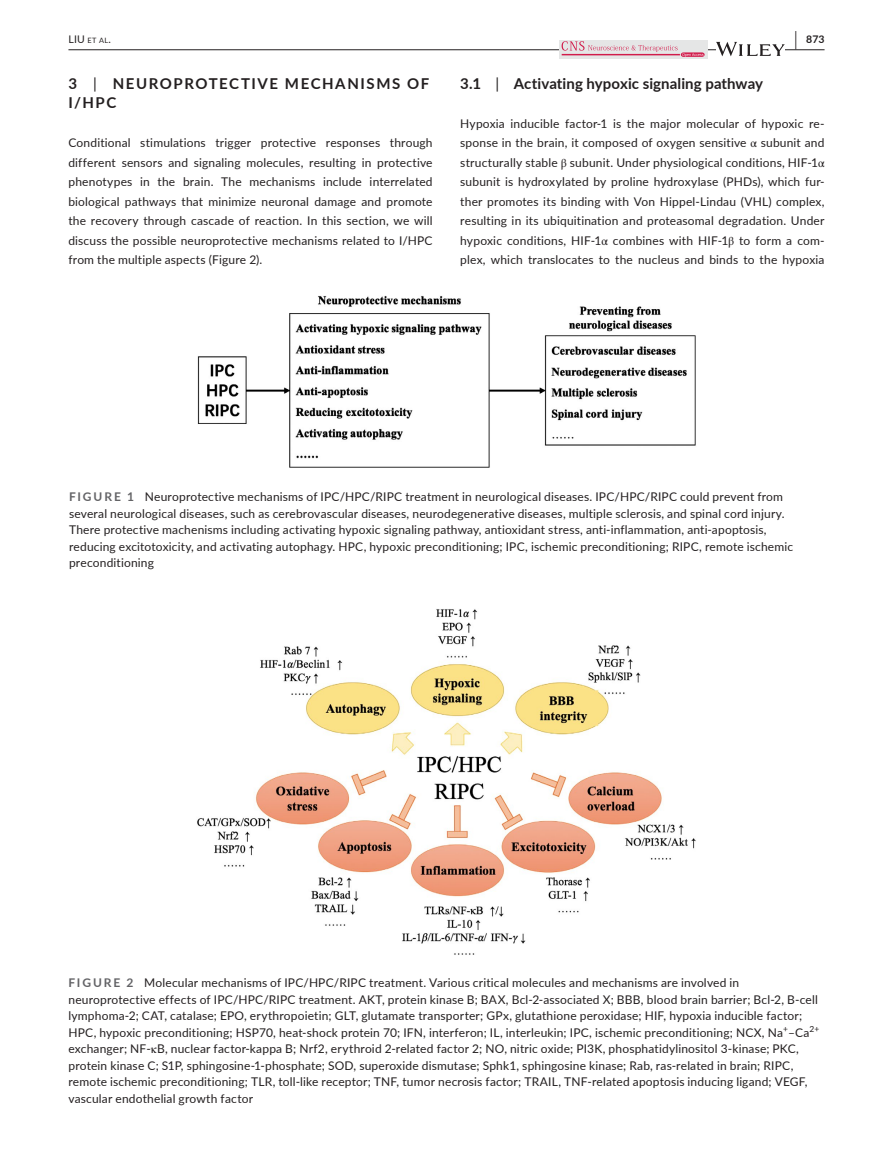
<style>
.page{position:relative;width:893px;height:1174px;background:#fff}
.page>*{position:absolute;margin:0;border:0;box-sizing:border-box;transform-origin:0 0}
.t1{font:700 15px "Lato";letter-spacing:.01em;color:#231f20}
.t2{font:700 15px/19.5px "Lato";letter-spacing:.11em;color:#231f20}
.t3{font:12px/19.5px "Lato";letter-spacing:.015em;color:#231f20;text-align:justify}
.t4{font:10.5px "Lato";color:#231f20}
.t5{font:700 10.5px "Lato";color:#231f20}
.s1{font-size:7.35px}
.s2{font-size:19.5px}
.s3{font-weight:400}
.s4{font-family:"STIX"}
.s5{font-weight:700;color:#636366}
</style>
<div class="page">
<hr style="left:68px;top:49px;width:756px;height:1px;background:#231f20">
<div style="left:559px;top:40px;width:149px;height:18px;background:#e5e6e6"></div>
<svg style="left:562px;top:41px;width:141px;height:16px"></svg>
<svg style="left:716px;top:42px;width:69px;height:14px"></svg>
<img style="left:197px;top:295px;width:499px;height:173px">
<img style="left:197px;top:609px;width:499px;height:346px">
<p class="t4" style="left:68px;top:31px;width:44px">LIU <span class="s1">et al</span>.</p>
<p class="t5" style="left:795px;top:31px;width:31px"><span class="s2">|</span> 873</p>
<p class="t2" style="left:68px;top:73px;width:362px">3 <span class="s3">|</span> NEUROPROTECTIVE MECHANISMS OF<br>I/HPC</p>
<p class="t3" style="left:68px;top:132px;width:366px">Conditional stimulations trigger protective responses through different sensors and signaling molecules, resulting in protective phenotypes in the brain. The mechanisms include interrelated biological pathways that minimize neuronal damage and promote the recovery through cascade of reaction. In this section, we will discuss the possible neuroprotective mechanisms related to I/HPC from the multiple aspects (Figure 2).</p>
<p class="t1" style="left:460px;top:72px;width:304px">3.1 <span class="s3">|</span> Activating hypoxic signaling pathway</p>
<p class="t3" style="left:460px;top:113px;width:366px">Hypoxia inducible factor-1 is the major molecular of hypoxic re&shy;sponse in the brain, it composed of oxygen sensitive <span class="s4">α</span> subunit and structurally stable <span class="s4">β</span> subunit. Under physiological conditions, HIF-1<span class="s4">α </span>subunit is hydroxylated by proline hydroxylase (PHDs), which fur&shy;ther promotes its binding with Von Hippel-Lindau (VHL) complex, resulting in its ubiquitination and proteasomal degradation. Under hypoxic conditions, HIF-1<span class="s4">α</span> combines with HIF-1<span class="s4">β</span> to form a com&shy;plex, which translocates to the nucleus and binds to the hypoxia</p>
<p class="t3" style="left:69px;top:488px;width:726px;line-height:16.5px;text-align:left"><span class="s5">FIGURE 1</span> Neuroprotective mechanisms of IPC/HPC/RIPC treatment in neurological diseases. IPC/HPC/RIPC could prevent from several neurological diseases, such as cerebrovascular diseases, neurodegenerative diseases, multiple sclerosis, and spinal cord injury.<br>There protective machenisms including activating hypoxic signaling pathway, antioxidant stress, anti-inflammation, anti-apoptosis, reducing excitotoxicity, and activating autophagy. HPC, hypoxic preconditioning; IPC, ischemic preconditioning; RIPC, remote ischemic preconditioning</p>
<p class="t3" style="left:68px;top:974px;width:752px;line-height:16.5px;text-align:left"><span class="s5">FIGURE 2</span> Molecular mechanisms of IPC/HPC/RIPC treatment. Various critical molecules and mechanisms are involved in neuroprotective effects of IPC/HPC/RIPC treatment. AKT, protein kinase B; BAX, Bcl-2-associated X; BBB, blood brain barrier; Bcl-2, B-cell lymphoma-2; CAT, catalase; EPO, erythropoietin; GLT, glutamate transporter; GPx, glutathione peroxidase; HIF, hypoxia inducible factor; HPC, hypoxic preconditioning; HSP70, heat-shock protein 70; IFN, interferon; IL, interleukin; IPC, ischemic preconditioning; NCX, Na<sup>+</sup>–Ca<sup>2+ </sup>exchanger; NF-<span class="s4">κ</span>B, nuclear factor-kappa B; Nrf2, erythroid 2-related factor 2; NO, nitric oxide; PI3K, phosphatidylinositol 3-kinase; PKC, protein kinase C; S1P, sphingosine-1-phosphate; SOD, superoxide dismutase; Sphk1, sphingosine kinase; Rab, ras-related in brain; RIPC, remote ischemic preconditioning; TLR, toll-like receptor; TNF, tumor necrosis factor; TRAIL, TNF-related apoptosis inducing ligand; VEGF, vascular endothelial growth factor</p>
</div>
